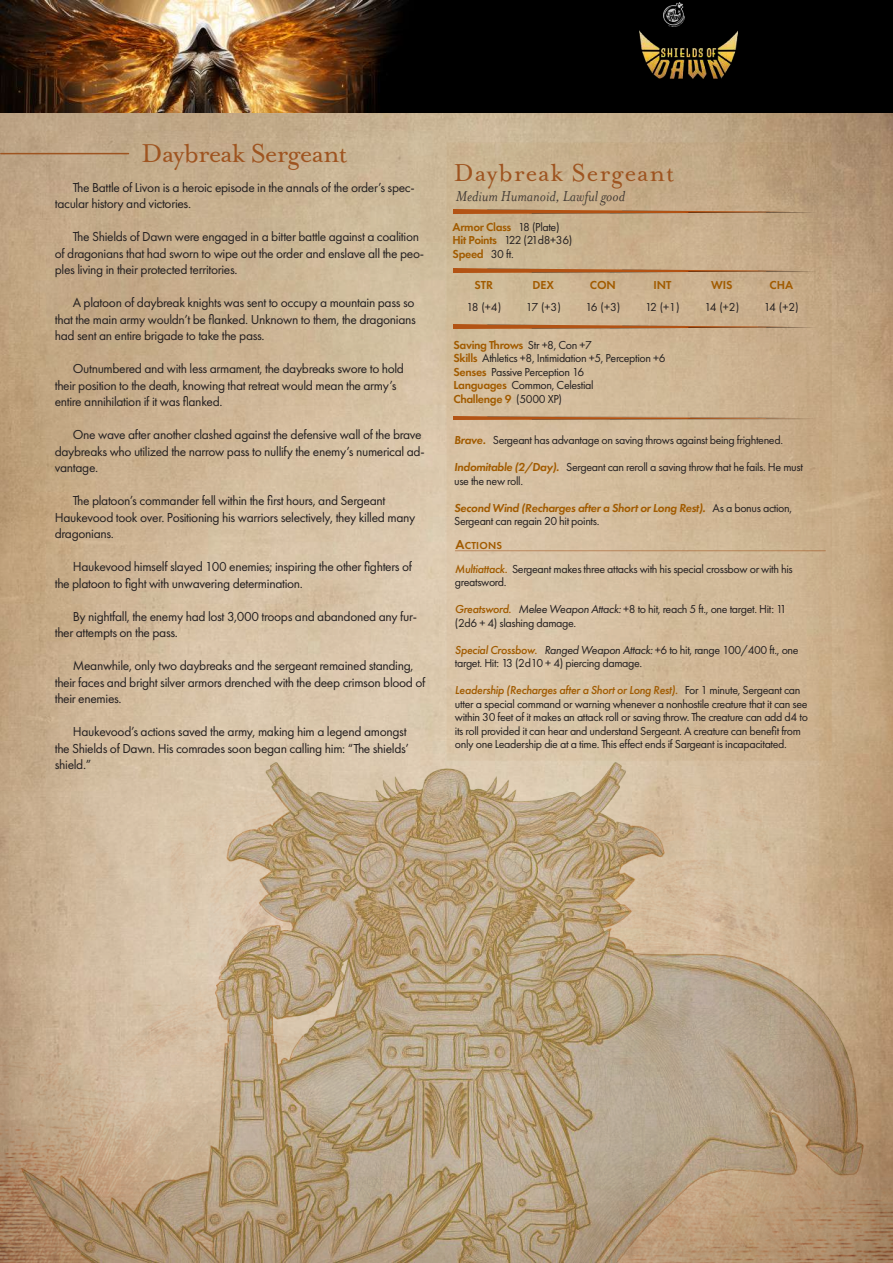
<style>
.page{position:relative;width:893px;height:1263px;background:#fff}
.page>*{position:absolute;margin:0;border:0;box-sizing:border-box;transform-origin:0 0}
.t1{font:30px "Mrs Eaves Roman";letter-spacing:-.025em;color:#9e5420}
.t2{font:28.5px "Mrs Eaves Roman";letter-spacing:.03em;color:#9e5420}
.t3{font:italic 16.5px "Mrs Eaves OT";color:#231f20}
.t4{font:13.5px/16.5px "Futura PT";letter-spacing:-.025em;color:#231f20}
.t5{font:12px/13.5px "Futura PT";letter-spacing:-.03em;color:#231f20}
.t6{font:12px/13.5px "Futura PT";letter-spacing:-.05em;color:#231f20}
.t7{font:600 12px "Futura PT";color:#a15b00}
.t8{font:600 10.5px "Futura PT";letter-spacing:.02em;color:#a15b00}
.s1{font-weight:600;color:#a15b00}
.s2{font-weight:600;font-style:italic;color:#a15b00}
.s3{font-weight:500;font-style:italic;color:#a15b00}
.s4{font-style:italic}
.s5{font-size:13.5px}
</style>
<div class="page">
<img style="left:0;top:113px;width:893px;height:581px">
<img style="left:0;top:0;width:893px;height:113px">
<img style="left:663px;top:2px;width:21px;height:25px">
<img style="left:640px;top:30px;width:97px;height:49px">
<hr style="left:1px;top:153px;width:128px;height:1px;background:#9e5420">
<svg style="left:446px;top:142px;width:386px;height:552px;fill:#cfb796"></svg>
<hr style="left:455px;top:550px;width:371px;height:1px;background:#9e5420">
<img style="left:454px;top:210px;width:362px;height:3px">
<img style="left:454px;top:325px;width:362px;height:3px">
<img style="left:454px;top:269px;width:362px;height:4px">
<img style="left:454px;top:416px;width:362px;height:4px">
<img style="left:0;top:694px;width:893px;height:569px">
<h1 class="t1" style="left:142px;top:137px;width:208px">Daybreak Sergeant</h1>
<p class="t4" style="left:55px;top:179px;width:361px;text-indent:18px">The Battle of Livon is a heroic episode in the annals of the order’s spec&shy;tacular history and victories.</p>
<p class="t4" style="left:55px;top:228px;width:371px;text-indent:18px">The Shields of Dawn were engaged in a bitter battle against a coalition of dragonians that had sworn to wipe out the order and enslave all the peo&shy;ples living in their protected territories.</p>
<p class="t4" style="left:55px;top:294px;width:363px;text-align:justify;text-indent:18px">A platoon of daybreak knights was sent to occupy a mountain pass so that the main army wouldn’t be flanked. Unknown to them, the dragonians had sent an entire brigade to take the pass.</p>
<p class="t4" style="left:55px;top:360px;width:351px;text-indent:18px">Outnumbered and with less armament, the daybreaks swore to hold their position to the death, knowing that retreat would mean the army’s entire annihilation if it was flanked.</p>
<p class="t4" style="left:55px;top:426px;width:371px;text-indent:18px">One wave after another clashed against the defensive wall of the brave daybreaks who utilized the narrow pass to nullify the enemy’s numerical ad&shy;vantage.</p>
<p class="t4" style="left:55px;top:492px;width:362px;text-indent:18px">The platoon’s commander fell within the first hours, and Sergeant<br>Haukevood took over. Positioning his warriors selectively, they killed many dragonians.</p>
<p class="t4" style="left:55px;top:558px;width:359px;text-indent:18px">Haukevood himself slayed 100 enemies; inspiring the other fighters of the platoon to fight with unwavering determination.</p>
<p class="t4" style="left:55px;top:608px;width:364px;text-indent:18px">By nightfall, the enemy had lost 3,000 troops and abandoned any fur&shy;ther attempts on the pass.</p>
<p class="t4" style="left:55px;top:657px;width:372px;text-indent:18px">Meanwhile, only two daybreaks and the sergeant remained standing, their faces and bright silver armors drenched with the deep crimson blood of their enemies.</p>
<p class="t4" style="left:55px;top:723px;width:356px;text-indent:18px">Haukevood’s actions saved the army, making him a legend amongst the Shields of Dawn. His comrades soon began calling him: “The shields’ shield.”</p>
<h2 class="t2" style="left:454px;top:157px;width:222px">Daybreak Sergeant</h2>
<p class="t6" style="left:453px;top:220px;width:121px"><span class="s1">Armor Class</span> 18 (Plate)<br><span class="s1">Hit Points</span> 122 (21d8+36)<br><span class="s1">Speed</span> 30 ft.</p>
<p class="t3" style="left:456px;top:187px;width:171px">Medium Humanoid, Lawful good</p>
<p class="t7" style="left:475px;top:278px;width:20px">STR</p>
<p class="t7" style="left:533px;top:278px;width:23px">DEX</p>
<p class="t7" style="left:590px;top:278px;width:28px">CON</p>
<p class="t7" style="left:653px;top:278px;width:20px">INT</p>
<p class="t7" style="left:711px;top:278px;width:23px">WIS</p>
<p class="t7" style="left:770px;top:278px;width:25px">CHA</p>
<p class="t5" style="left:466px;top:300px;width:36px">18 (+4)</p>
<p class="t5" style="left:526px;top:300px;width:36px">17 (+3)</p>
<p class="t5" style="left:585px;top:300px;width:37px">16 (+3)</p>
<p class="t5" style="left:645px;top:300px;width:36px">12 (+1)</p>
<p class="t5" style="left:704px;top:300px;width:36px">14 (+2)</p>
<p class="t5" style="left:764px;top:300px;width:36px">14 (+2)</p>
<p class="t5" style="left:454px;top:338px;width:214px"><span class="s1">Saving Throws</span> Str +8, Con +7<br><span class="s1">Skills</span> Athletics +8, Intimidation +5, Perception +6<br><span class="s1">Senses</span> Passive Perception 16<br><span class="s1">Languages</span> Common, Celestial<br><span class="s1">Challenge 9</span> (5000 XP)</p>
<p class="t5" style="left:454px;top:434px;width:330px"><span class="s2">Brave.</span> Sergeant has advantage on saving throws against being frightened.</p>
<p class="t5" style="left:454px;top:461px;width:350px"><span class="s2">Indomitable (2/Day).</span> Sergeant can reroll a saving throw that he fails. He must use the new roll.</p>
<p class="t5" style="left:454px;top:501px;width:340px"><span class="s2">Second Wind (Recharges after a Short or Long Rest).</span> As a bonus action,<br>Sergeant can regain 20 hit points.</p>
<p class="t5" style="left:455px;top:562px;width:339px"><span class="s3">Multiattack.</span> Sergeant makes three attacks with his special crossbow or with his greatsword.</p>
<p class="t5" style="left:455px;top:602px;width:333px"><span class="s3">Greatsword.</span> <span class="s4">Melee Weapon Attack:</span> +8 to hit, reach 5 ft., one target. Hit: 11 (2d6 + 4) slashing damage.</p>
<p class="t5" style="left:455px;top:643px;width:345px"><span class="s3">Special Crossbow.</span> <span class="s4">Ranged Weapon Attack:</span> +6 to hit, range 100/400 ft., one target. Hit: 13 (2d10 + 4) piercing damage.</p>
<p class="t5" style="left:455px;top:683px;width:355px"><span class="s3">Leadership (Recharges after a Short or Long Rest).</span> For 1 minute, Sergeant can utter a special command or warning whenever a nonhostile creature that it can see within 30 feet of it makes an attack roll or saving throw. The creature can add d4 to its roll provided it can hear and understand Sergeant. A creature can benefit from only one Leadership die at a time. This effect ends if Sargeant is incapacitated.</p>
<p class="t8" style="left:455px;top:539px;width:48px"><span class="s5">A</span>CTIONS</p>
</div>
